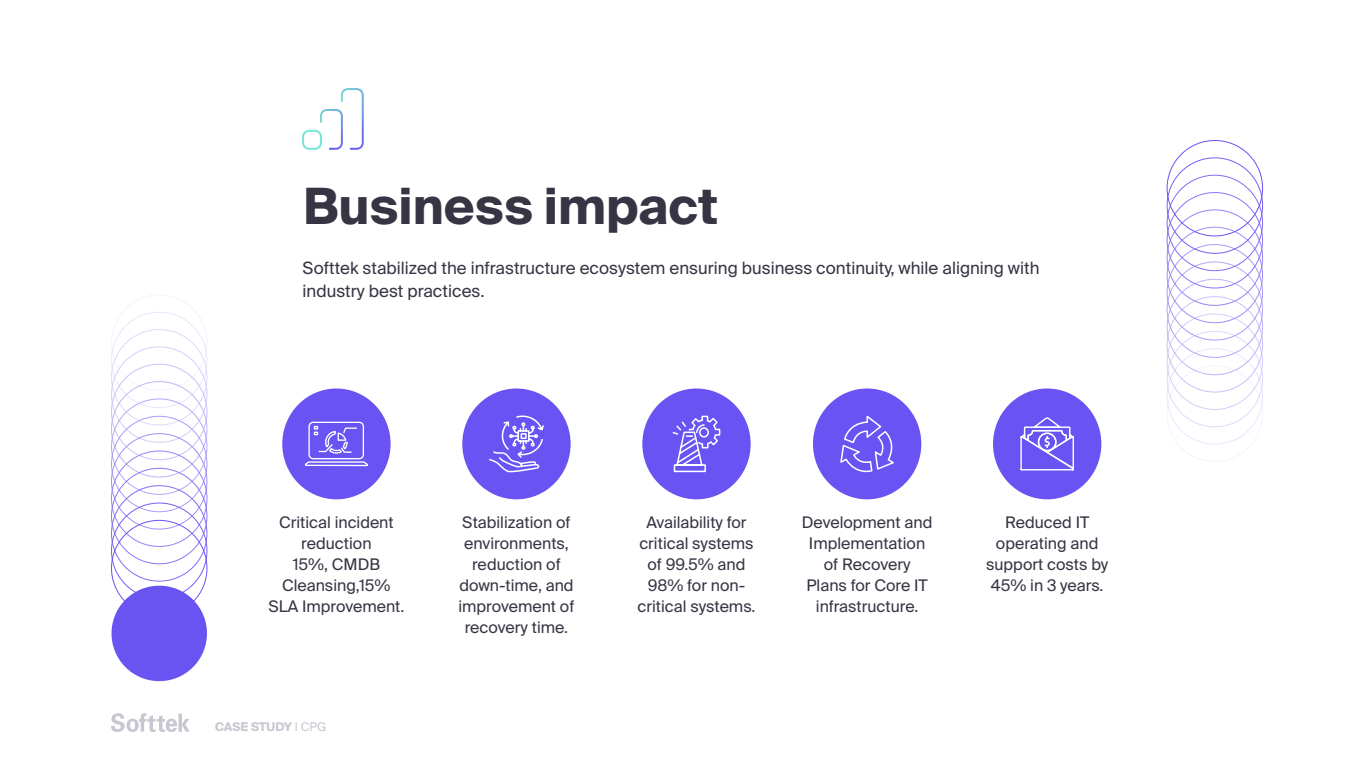
<style>
.page{position:relative;width:1366px;height:768px;background:#fff}
.page>*{position:absolute;margin:0;border:0;box-sizing:border-box;transform-origin:0 0}
.t1{font:700 50px "Suisse Intl";color:#353544}
.t2{font:17px/23px "Suisse Intl";color:#353544}
.t3{font:16px/21px "Suisse Intl";color:#353544;text-align:center}
.t4{font:700 12px "Suisse Intl";letter-spacing:-.005em;color:#c7c7d1}
.s1{font-weight:400}
</style>
<div class="page">
<svg style="left:111px;top:295px;width:97px;height:387px"></svg>
<svg style="left:1166px;top:140px;width:97px;height:322px"></svg>
<svg style="left:111px;top:713px;width:79px;height:19px"></svg>
<div style="left:302px;top:130px;width:20px;height:20px;border:2px solid #77e5d5;border-radius:6px"></div>
<svg style="left:320px;top:88px;width:44px;height:62px"></svg>
<div style="left:282px;top:388px;width:109px;height:111px;background:#6954f3;border-radius:50%"></div>
<div style="left:642px;top:388px;width:109px;height:111px;background:#6954f3;border-radius:50%"></div>
<div style="left:813px;top:388px;width:108px;height:111px;background:#6954f3;border-radius:50%"></div>
<div style="left:993px;top:388px;width:108px;height:111px;background:#6954f3;border-radius:50%"></div>
<div style="left:462px;top:388px;width:109px;height:111px;background:#6954f3;border-radius:50%"></div>
<svg style="left:489px;top:415px;width:55px;height:58px"></svg>
<svg style="left:840px;top:415px;width:54px;height:58px"></svg>
<svg style="left:304px;top:421px;width:64px;height:46px"></svg>
<svg style="left:672px;top:415px;width:49px;height:58px"></svg>
<svg style="left:1020px;top:417px;width:54px;height:54px"></svg>
<p class="t1" style="left:303px;top:178px;width:417px">Business impact</p>
<p class="t2" style="left:303px;top:257px;width:739px">Softtek stabilized the infrastructure ecosystem ensuring business continuity, while aligning with industry best practices.</p>
<p class="t3" style="left:268px;top:512px;width:137px">Critical incident reduction<br>15%, CMDB<br>Cleansing,15%<br>SLA Improvement.</p>
<p class="t3" style="left:458px;top:512px;width:117px">Stabilization of environments, reduction of down-time, and improvement of recovery time.</p>
<p class="t3" style="left:637px;top:512px;width:120px">Availability for critical systems of 99.5% and<br>98% for non&shy;critical systems.</p>
<p class="t3" style="left:802px;top:512px;width:132px">Development and<br>Implementation of Recovery<br>Plans for Core IT infrastructure.</p>
<p class="t3" style="left:986px;top:512px;width:124px">Reduced IT operating and support costs by<br>45% in 3 years.</p>
<p class="t4" style="left:215px;top:720px;width:113px">CASE STUDY <span class="s1">| CPG</span></p>
</div>
